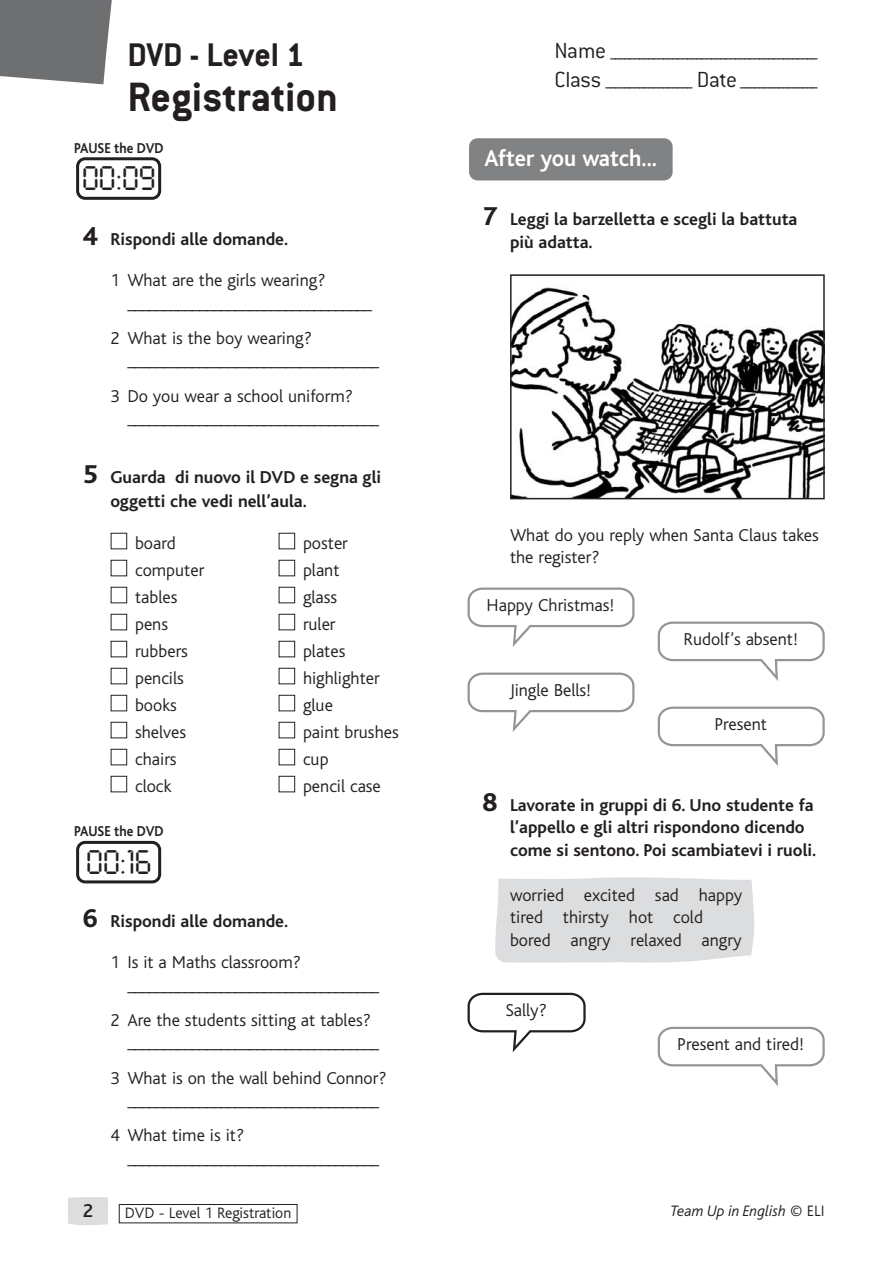
<style>
.page{position:relative;width:893px;height:1263px;background:#fff}
.page>*{position:absolute;margin:0;border:0;box-sizing:border-box;transform-origin:0 0}
.t1{font:700 45px "Conduit ITC";color:#231f20}
.t2{font:700 36px "Conduit ITC";color:#231f20}
.t3{font:30px "Digital ICG";color:#231f20}
.t4{font:300 24px/28.8px "Conduit ITC";letter-spacing:-.02em;color:#231f20}
.t5{font:700 24px "Bliss";color:#fff;scale:.95 1}
.t6{font:500 19.5px "Bliss";color:#231f20}
.t7{font:300 18px/22.5px "Bliss";color:#231f20}
.t8{font:700 18px/22.5px "Bliss";color:#231f20}
.t9{font:300 15.75px "Bliss";color:#231f20}
.t10{font:italic 300 15.75px "Bliss";color:#231f20}
.t11{font:700 15px "Bliss";color:#231f20;scale:.9 1}
.s1{font-weight:800;font-size:27px}
.s2{color:#fff}
.s3{font-style:normal}
</style>
<div class="page">
<div style="left:495px;top:877px;width:260px;height:86px;background:#dcddde"></div>
<svg style="left:76px;top:841px;width:85px;height:42px"></svg>
<svg style="left:76px;top:157px;width:85px;height:43px"></svg>
<div style="left:469px;top:138px;width:204px;height:42px;background:#808284;border-radius:9px"></div>
<svg style="left:0;top:1px;width:112px;height:83px;background:#787a7c"></svg>
<div style="left:119px;top:1204px;width:178px;height:19px;border:1px solid #231f20"></div>
<svg style="left:68px;top:1197px;width:40px;height:29px"></svg>
<img style="left:513px;top:287px;width:309px;height:209px">
<div style="left:510px;top:274px;width:315px;height:225px;border:2px solid #231f20"></div>
<svg style="left:658px;top:621px;width:167px;height:60px"></svg>
<svg style="left:468px;top:587px;width:166px;height:60px"></svg>
<svg style="left:658px;top:1027px;width:167px;height:59px"></svg>
<svg style="left:468px;top:993px;width:118px;height:59px"></svg>
<svg style="left:658px;top:706px;width:167px;height:60px"></svg>
<svg style="left:468px;top:672px;width:166px;height:60px"></svg>
<h2 class="t2" style="left:127px;top:42px;width:179px">DVD - Level 1</h2>
<h1 class="t1" style="left:127px;top:81px;width:212px">Registration</h1>
<p class="t11" style="left:74px;top:142px;width:101px">PAUSE the DVD</p>
<h3 class="t3" style="left:82px;top:162px;width:75px">00:09</h3>
<p class="t8" style="left:83px;top:229px;width:207px"><span class="s1">4</span> Rispondi alle domande.</p>
<p class="t7" style="left:127px;top:270px;width:246px;text-indent:-17px">1 What are the girls wearing? __________________________________</p>
<p class="t7" style="left:127px;top:328px;width:253px;text-indent:-17px">2 What is the boy wearing? ___________________________________</p>
<p class="t7" style="left:127px;top:386px;width:253px;text-indent:-17px">3 Do you wear a school uniform? ___________________________________</p>
<p class="t8" style="left:110px;top:467px;width:272px;line-height:24px;text-indent:-28px"><span class="s1">5</span> Guarda di nuovo il DVD e segna gli oggetti che vedi nell’aula.</p>
<p class="t7" style="left:110px;top:533px;width:67px"><span class="s2">■</span> board</p>
<p class="t7" style="left:110px;top:560px;width:95px"><span class="s2">■</span> computer</p>
<p class="t7" style="left:110px;top:587px;width:69px"><span class="s2">■</span> tables</p>
<p class="t7" style="left:110px;top:614px;width:59px"><span class="s2">■</span> pens</p>
<p class="t7" style="left:110px;top:641px;width:79px"><span class="s2">■</span> rubbers</p>
<p class="t7" style="left:110px;top:668px;width:75px"><span class="s2">■</span> pencils</p>
<p class="t7" style="left:110px;top:695px;width:68px"><span class="s2">■</span> books</p>
<p class="t7" style="left:110px;top:722px;width:77px"><span class="s2">■</span> shelves</p>
<p class="t7" style="left:110px;top:749px;width:68px"><span class="s2">■</span> chairs</p>
<p class="t7" style="left:110px;top:776px;width:62px"><span class="s2">■</span> clock</p>
<p class="t11" style="left:74px;top:826px;width:101px">PAUSE the DVD</p>
<h3 class="t3" style="left:86px;top:846px;width:67px">00:16</h3>
<p class="t7" style="left:278px;top:533px;width:71px"><span class="s2">■</span> poster</p>
<p class="t7" style="left:278px;top:560px;width:63px"><span class="s2">■</span> plant</p>
<p class="t7" style="left:278px;top:587px;width:61px"><span class="s2">■</span> glass</p>
<p class="t7" style="left:278px;top:614px;width:59px"><span class="s2">■</span> ruler</p>
<p class="t7" style="left:278px;top:641px;width:69px"><span class="s2">■</span> plates</p>
<p class="t7" style="left:278px;top:668px;width:103px"><span class="s2">■</span> highlighter</p>
<p class="t7" style="left:278px;top:695px;width:56px"><span class="s2">■</span> glue</p>
<p class="t7" style="left:278px;top:722px;width:122px"><span class="s2">■</span> paint brushes</p>
<p class="t7" style="left:278px;top:749px;width:52px"><span class="s2">■</span> cup</p>
<p class="t7" style="left:278px;top:776px;width:104px"><span class="s2">■</span> pencil case</p>
<p class="t8" style="left:83px;top:911px;width:207px"><span class="s1">6</span> Rispondi alle domande.</p>
<p class="t7" style="left:127px;top:952px;width:253px;text-indent:-17px">1 Is it a Maths classroom? ___________________________________</p>
<p class="t7" style="left:127px;top:1010px;width:253px;text-indent:-17px">2 Are the students sitting at tables? ___________________________________</p>
<p class="t7" style="left:110px;top:1068px;width:278px;text-align:center">3 What is on the wall behind Connor? ___________________________________</p>
<p class="t7" style="left:127px;top:1125px;width:253px;text-indent:-17px">4 What time is it? ___________________________________</p>
<h3 class="t4" style="left:555px;top:34px;width:264px">Name ___________________________________________<br>Class __________________ Date ________________</h3>
<h3 class="t5" style="left:485px;top:149px;width:183px">After you watch...</h3>
<p class="t8" style="left:510px;top:210px;width:289px;text-indent:-28px"><span class="s1">7</span> Leggi la barzelletta e scegli la battuta più adatta.</p>
<p class="t7" style="left:510px;top:525px;width:310px">What do you reply when Santa Claus takes the register?</p>
<p class="t7" style="left:487px;top:595px;width:129px">Happy Christmas!</p>
<p class="t7" style="left:510px;top:680px;width:83px">Jingle Bells!</p>
<p class="t7" style="left:683px;top:629px;width:116px">Rudolf’s absent!</p>
<p class="t7" style="left:714px;top:714px;width:54px">Present</p>
<p class="t8" style="left:510px;top:795px;width:308px;text-indent:-28px"><span class="s1">8</span> Lavorate in gruppi di 6. Uno studente fa l’appello e gli altri rispondono dicendo come si sentono. Poi scambiatevi i ruoli.</p>
<p class="t7" style="left:510px;top:885px;width:234px">worried excited sad happy tired thirsty hot cold bored angry relaxed angry</p>
<p class="t7" style="left:505px;top:1000px;width:43px">Sally?</p>
<p class="t7" style="left:677px;top:1034px;width:128px">Present and tired!</p>
<p class="t6" style="left:83px;top:1203px;width:12px">2</p>
<p class="t9" style="left:125px;top:1206px;width:168px">DVD - Level 1 Registration</p>
<p class="t10" style="left:671px;top:1205px;width:155px">Team Up in English <span class="s3">© ELI</span></p>
</div>
